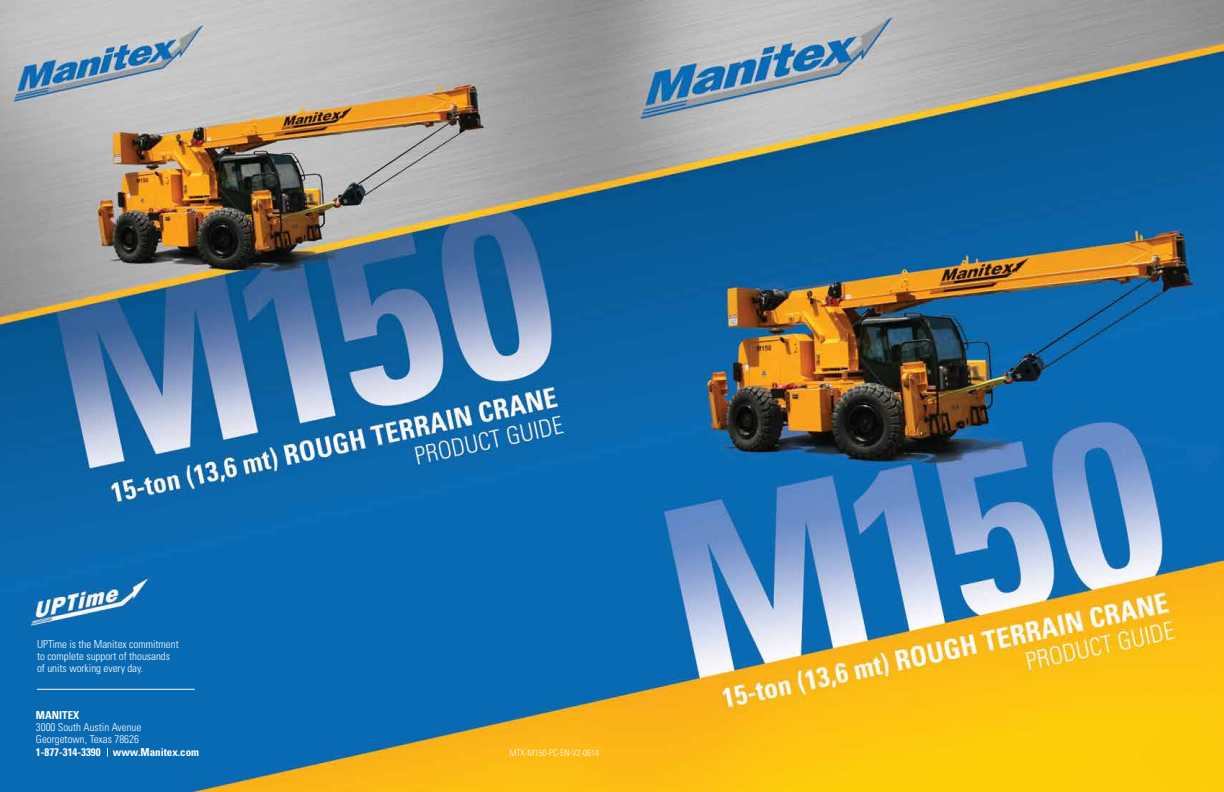
<style>
.page{position:relative;width:1224px;height:792px;background:#fff}
.page>*{position:absolute;margin:0;border:0;box-sizing:border-box;transform-origin:0 0}
.t1{font:300 condensed 11px/12px "Univers";color:#fff}
.t2{font:700 condensed 11px "Univers";color:#fff}
.t3{font:300 condensed 9px "Univers";color:#fff}
</style>
<div class="page">
<img style="left:0;top:0;width:1224px;height:792px">
<hr style="left:37px;top:689px;width:158px;height:1px;background:#fff">
<p class="t1" style="left:37px;top:638px;width:143px">UPTime is the Manitex commitment to complete support of thousands of units working every day.</p>
<p class="t2" style="left:36px;top:708px;width:45px">MANITEX</p>
<p class="t1" style="left:36px;top:721px;width:107px">3000 South Austin Avenue<br>Georgetown, Texas 78626</p>
<p class="t2" style="left:36px;top:746px;width:165px">1-877-314-3390 www.Manitex.com</p>
<p class="t3" style="left:510px;top:747px;width:91px">MTX-M150-PC-EN-V2-0614</p>
</div>
